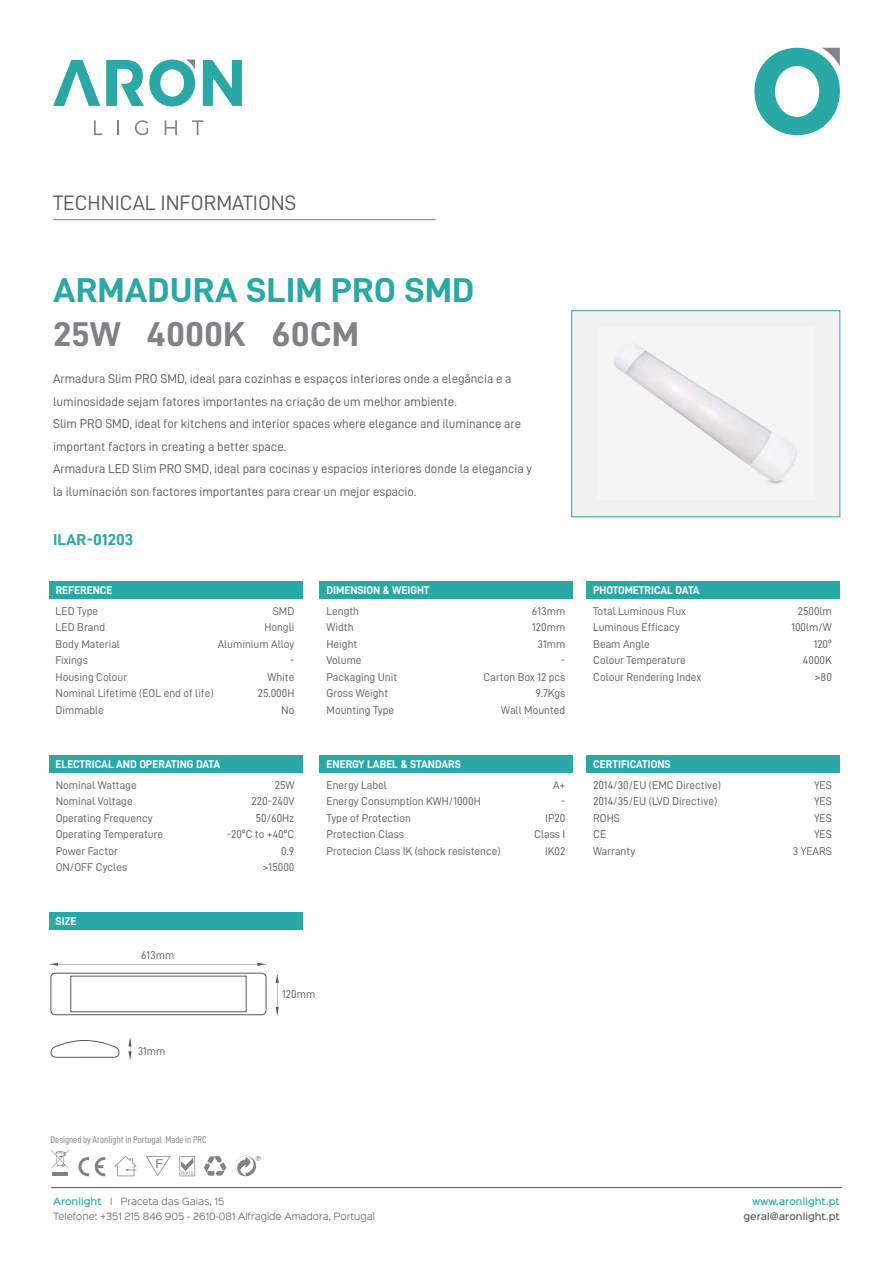
<style>
.page{position:relative;width:893px;height:1263px;background:#fff}
.page>*{position:absolute;margin:0;border:0;box-sizing:border-box;transform-origin:0 0}
.t1{font:34.5px "D DIN Bold";color:#2aa8a5;scale:1.08 1}
.t2{font:34.5px "D DIN Bold";color:#808285;scale:1.08 1}
.t3{font:21px "D DIN";color:#58595b}
.t4{font:15.75px "D DIN Bold";color:#2aa8a5;scale:1.08 1}
.t5{font:12.75px/22.5px "D DIN";color:#58595b}
.t6{font:11.25px/16.5px "D DIN";color:#58595b}
.t7{font:11.25px "D DIN Bold";color:#fff}
.t8{font:9.9px "D DIN Condensed";color:#808285}
.t9{font:300 9px/15px "Sinkin Sans 300";color:#58595b}
.t10{font:500 9px "Sinkin Sans 500";color:#58595b}
.t11{font:500 9px "Sinkin Sans 500";color:#2aa8a5}
.s1{font-family:"Sinkin Sans 500";font-weight:500;color:#2aa8a5}
</style>
<div class="page">
<svg style="left:203px;top:60px;width:39px;height:46px"></svg>
<svg style="left:53px;top:60px;width:47px;height:46px"></svg>
<svg style="left:106px;top:60px;width:89px;height:46px"></svg>
<svg style="left:94px;top:120px;width:8px;height:15px"></svg>
<svg style="left:117px;top:120px;width:2px;height:15px"></svg>
<svg style="left:135px;top:120px;width:13px;height:15px"></svg>
<svg style="left:165px;top:120px;width:12px;height:15px"></svg>
<svg style="left:192px;top:120px;width:11px;height:15px"></svg>
<svg style="left:754px;top:48px;width:86px;height:87px"></svg>
<hr style="left:51px;top:1187px;width:791px;height:1px;background:#58595b">
<div style="left:572px;top:311px;width:268px;height:206px;background:#f2f1f1"></div>
<img style="left:614px;top:346px;width:183px;height:138px">
<div style="left:49px;top:582px;width:253px;height:17px;background:#2aa8a5"></div>
<hr style="left:53px;top:219px;width:382px;height:1px;background:#2aa8a5">
<div style="left:320px;top:582px;width:253px;height:17px;background:#2aa8a5"></div>
<div style="left:586px;top:582px;width:254px;height:17px;background:#2aa8a5"></div>
<div style="left:49px;top:756px;width:253px;height:17px;background:#2aa8a5"></div>
<div style="left:320px;top:756px;width:253px;height:17px;background:#2aa8a5"></div>
<div style="left:586px;top:756px;width:254px;height:17px;background:#2aa8a5"></div>
<svg style="left:179px;top:1156px;width:16px;height:20px"></svg>
<svg style="left:146px;top:1156px;width:25px;height:20px"></svg>
<svg style="left:204px;top:1156px;width:22px;height:20px"></svg>
<svg style="left:114px;top:1156px;width:23px;height:20px"></svg>
<svg style="left:78px;top:1157px;width:11px;height:19px"></svg>
<svg style="left:95px;top:1157px;width:10px;height:19px"></svg>
<hr style="left:52px;top:1172px;width:16px;height:4px;background:#808285">
<svg style="left:51px;top:1149px;width:19px;height:19px"></svg>
<svg style="left:235px;top:1156px;width:26px;height:20px"></svg>
<div style="left:49px;top:912px;width:253px;height:17px;background:#2aa8a5"></div>
<div style="left:571px;top:310px;width:269px;height:207px;border:1px solid #2aa8a5"></div>
<svg style="left:49px;top:963px;width:217px;height:3px"></svg>
<svg style="left:276px;top:974px;width:3px;height:42px"></svg>
<svg style="left:128px;top:1037px;width:4px;height:23px"></svg>
<div style="left:51px;top:973px;width:215px;height:42px;border:1px solid #58595b;border-radius:4px"></div>
<div style="left:70px;top:976px;width:176px;height:36px;border:1px solid #58595b"></div>
<svg style="left:50px;top:1040px;width:70px;height:18px"></svg>
<h2 class="t3" style="left:53px;top:191px;width:245px">TECHNICAL INFORMATIONS</h2>
<h1 class="t1" style="left:53px;top:271px;width:392px">ARMADURA SLIM PRO SMD</h1>
<h1 class="t2" style="left:53px;top:315px;width:285px">25W 4000K 60CM</h1>
<p class="t5" style="left:53px;top:367px;width:481px">Armadura Slim PRO SMD, ideal para cozinhas e espaços interiores onde a elegância e a luminosidade sejam fatores importantes na criação de um melhor ambiente.<br>Slim PRO SMD, ideal for kitchens and interior spaces where elegance and iluminance are important factors in creating a better space.<br>Armadura LED Slim PRO SMD, ideal para cocinas y espacios interiores donde la elegancia y la iluminación son factores importantes para crear un mejor espacio.</p>
<h3 class="t4" style="left:53px;top:530px;width:76px">ILAR-01203</h3>
<p class="t7" style="left:56px;top:584px;width:58px">REFERENCE</p>
<p class="t7" style="left:327px;top:584px;width:104px">DIMENSION &amp; WEIGHT</p>
<p class="t7" style="left:593px;top:584px;width:108px">PHOTOMETRICAL DATA</p>
<p class="t6" style="left:56px;top:602px;width:159px">LED Type<br>LED Brand<br>Body Material<br>Fixings<br>Housing Colour<br>Nominal Lifetime (EOL end of life)<br>Dimmable</p>
<p class="t6" style="left:218px;top:602px;width:78px;text-align:right">SMD<br>Hongli<br>Aluminium Alloy -<br>White<br>25.000H<br>No</p>
<p class="t6" style="left:327px;top:602px;width:72px">Length<br>Width<br>Height<br>Volume<br>Packaging Unit<br>Gross Weight<br>Mounting Type</p>
<p class="t6" style="left:484px;top:602px;width:83px;text-align:right">613mm<br>120mm<br>31mm<br>-<br>Carton Box 12 pcs<br>9.7Kgs<br>Wall Mounted</p>
<p class="t6" style="left:593px;top:602px;width:110px">Total Luminous Flux<br>Luminous Efficacy<br>Beam Angle<br>Colour Temperature<br>Colour Rendering Index</p>
<p class="t6" style="left:791px;top:602px;width:42px;text-align:right">2500lm<br>100lm/W<br>120º<br>4000K &gt;80</p>
<p class="t7" style="left:56px;top:758px;width:166px">ELECTRICAL AND OPERATING DATA</p>
<p class="t7" style="left:327px;top:758px;width:136px">ENERGY LABEL &amp; STANDARS</p>
<p class="t7" style="left:593px;top:758px;width:79px">CERTIFICATIONS</p>
<p class="t6" style="left:56px;top:776px;width:109px">Nominal Wattage<br>Nominal Voltage<br>Operating Frequency<br>Operating Temperature<br>Power Factor<br>ON/OFF Cycles</p>
<p class="t6" style="left:227px;top:776px;width:69px;text-align:right">25W<br>220-240V<br>50/60Hz<br>-20ºC to +40ºC<br>0.9<br>&gt;15000</p>
<p class="t6" style="left:327px;top:776px;width:176px">Energy Label<br>Energy Consumption KWH/1000H<br>Type of Protection<br>Protection Class<br>Protecion Class IK (shock resistence)</p>
<p class="t6" style="left:534px;top:776px;width:33px;text-align:right">A+<br>-<br>IP20<br>Class I<br>IK02</p>
<p class="t6" style="left:593px;top:776px;width:129px">2014/30/EU (EMC Directive)<br>2014/35/EU (LVD Directive)<br>ROHS<br>CE<br>Warranty</p>
<p class="t6" style="left:793px;top:776px;width:41px;text-align:right">YES<br>YES<br>YES<br>YES<br>3 YEARS</p>
<p class="t7" style="left:56px;top:914px;width:22px">SIZE</p>
<p class="t6" style="left:141px;top:946px;width:35px">613mm</p>
<p class="t6" style="left:138px;top:1042px;width:29px">31mm</p>
<p class="t8" style="left:51px;top:1134px;width:158px">Designed by Aronlight in Portugal Made in PRC</p>
<p class="t6" style="left:282px;top:985px;width:35px">120mm</p>
<p class="t9" style="left:53px;top:1193px;width:323px"><span class="s1">Aronlight</span> I Praceta das Gaias, 15<br>Telefone: +351 215 846 905 - 2610-081 Alfragide Amadora, Portugal</p>
<p class="t11" style="left:752px;top:1194px;width:89px">www.aronlight.pt</p>
<p class="t10" style="left:743px;top:1209px;width:98px">geral@aronlight.pt</p>
</div>
